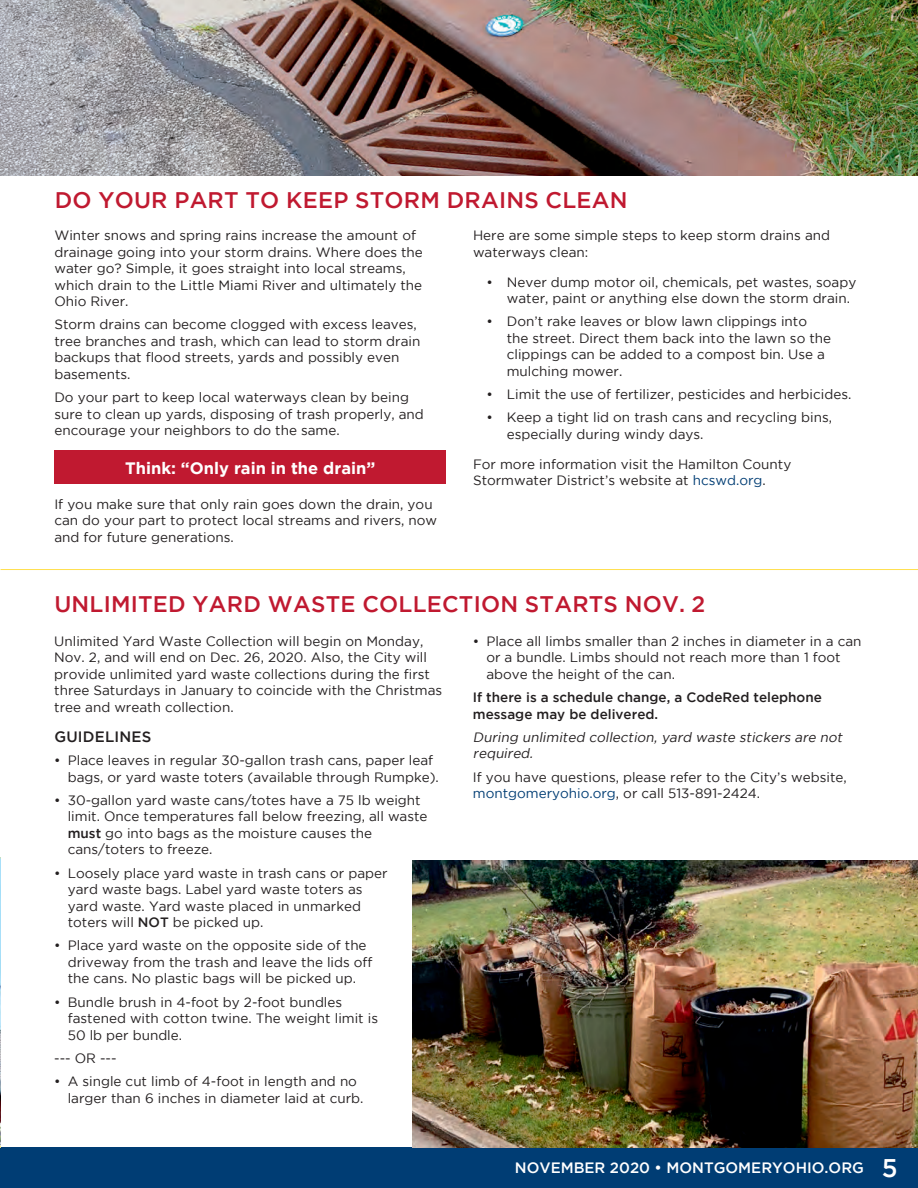
<style>
.page{position:relative;width:918px;height:1188px;background:#fff}
.page>*{position:absolute;margin:0;border:0;box-sizing:border-box;transform-origin:0 0}
.t1{font:500 22.5px "Gotham";letter-spacing:.01em;color:#c01930}
.t2{font:700 16.5px "Gotham";color:#fff}
.t3{font:500 15px "Gotham";color:#fff}
.t4{font:500 15px "Gotham";letter-spacing:.015em;color:#231f20}
.t5{font:13.5px/16.5px "Gotham";color:#231f20}
.t6{font:500 13.5px/16.5px "Gotham";color:#231f20}
.t7{font:italic 13.5px/16.5px "Gotham";color:#231f20}
.s1{color:#003d74}
.s2{font-weight:500}
.s3{font-size:25.5px}
</style>
<div class="page">
<div style="left:0;top:1147px;width:918px;height:41px;background:#003d74"></div>
<img style="left:413px;top:861px;width:505px;height:286px">
<hr style="left:1px;top:569px;width:917px;height:1px;background:#ffe04e">
<img style="left:0;top:859px;width:1px;height:288px">
<img style="left:1px;top:0;width:917px;height:175px">
<div style="left:55px;top:450px;width:391px;height:34px;background:#c01930"></div>
<h1 class="t1" style="left:55px;top:187px;width:574px">DO YOUR PART TO KEEP STORM DRAINS CLEAN</h1>
<p class="t5" style="left:54px;top:227px;width:370px">Winter snows and spring rains increase the amount of drainage going into your storm drains. Where does the water go? Simple, it goes straight into local streams, which drain to the Little Miami River and ultimately the Ohio River.</p>
<p class="t5" style="left:54px;top:316px;width:368px">Storm drains can become clogged with excess leaves, tree branches and trash, which can lead to storm drain backups that flood streets, yards and possibly even basements.</p>
<p class="t5" style="left:54px;top:389px;width:371px">Do your part to keep local waterways clean by being sure to clean up yards, disposing of trash properly, and encourage your neighbors to do the same.</p>
<p class="t2" style="left:125px;top:459px;width:252px">Think: “Only rain in the drain”</p>
<p class="t5" style="left:54px;top:495px;width:384px">If you make sure that only rain goes down the drain, you can do your part to protect local streams and rivers, now and for future generations.</p>
<p class="t5" style="left:473px;top:227px;width:359px">Here are some simple steps to keep storm drains and waterways clean:</p>
<p class="t5" style="left:507px;top:273px;width:351px;text-indent:-20px">• Never dump motor oil, chemicals, pet wastes, soapy water, paint or anything else down the storm drain.</p>
<p class="t5" style="left:507px;top:313px;width:326px;text-indent:-20px">• Don’t rake leaves or blow lawn clippings into the street. Direct them back into the lawn so the clippings can be added to a compost bin. Use a mulching mower.</p>
<p class="t5" style="left:487px;top:386px;width:366px">• Limit the use of fertilizer, pesticides and herbicides.</p>
<p class="t5" style="left:507px;top:409px;width:327px;text-indent:-20px">• Keep a tight lid on trash cans and recycling bins, especially during windy days.</p>
<p class="t5" style="left:473px;top:456px;width:320px">For more information visit the Hamilton County<br>Stormwater District’s website at <span class="s1">hcswd.org</span>.</p>
<h1 class="t1" style="left:54px;top:592px;width:653px">UNLIMITED YARD WASTE COLLECTION STARTS NOV. 2</h1>
<p class="t5" style="left:54px;top:633px;width:390px">Unlimited Yard Waste Collection will begin on Monday, Nov. 2, and will end on Dec. 26, 2020. Also, the City will provide unlimited yard waste collections during the first three Saturdays in January to coincide with the Christmas tree and wreath collection.</p>
<p class="t4" style="left:54px;top:728px;width:99px">GUIDELINES</p>
<p class="t5" style="left:68px;top:752px;width:373px;text-indent:-14px">• Place leaves in regular 30-gallon trash cans, paper leaf bags, or yard waste toters (available through Rumpke).</p>
<p class="t5" style="left:68px;top:792px;width:361px;text-indent:-14px">• 30-gallon yard waste cans/totes have a 75 lb weight limit. Once temperatures fall below freezing, all waste <span class="s2">must</span> go into bags as the moisture causes the cans/toters to freeze.</p>
<p class="t5" style="left:68px;top:864px;width:321px;text-indent:-14px">• Loosely place yard waste in trash cans or paper yard waste bags. Label yard waste toters as yard waste. Yard waste placed in unmarked toters will <span class="s2">NOT</span> be picked up.</p>
<p class="t5" style="left:68px;top:937px;width:306px;text-indent:-14px">• Place yard waste on the opposite side of the driveway from the trash and leave the lids off the cans. No plastic bags will be picked up.</p>
<p class="t5" style="left:68px;top:993px;width:312px;text-indent:-14px">• Bundle brush in 4-foot by 2-foot bundles fastened with cotton twine. The weight limit is<br>50 lb per bundle.</p>
<p class="t5" style="left:54px;top:1050px;width:64px">--- OR ---</p>
<p class="t5" style="left:68px;top:1073px;width:297px;text-indent:-14px">• A single cut limb of 4-foot in length and no larger than 6 inches in diameter laid at curb.</p>
<p class="t5" style="left:486px;top:633px;width:377px;text-indent:-14px">• Place all limbs smaller than 2 inches in diameter in a can or a bundle. Limbs should not reach more than 1 foot above the height of the can.</p>
<p class="t6" style="left:473px;top:689px;width:351px">If there is a schedule change, a CodeRed telephone message may be delivered.</p>
<p class="t7" style="left:473px;top:729px;width:374px">During unlimited collection, yard waste stickers are not required.</p>
<p class="t5" style="left:473px;top:768px;width:375px">If you have questions, please refer to the City’s website, <span class="s1">montgomeryohio.org</span>, or call 513-891-2424.</p>
<p class="t3" style="left:515px;top:1160px;width:384px">NOVEMBER 2020 • MONTGOMERYOHIO.ORG <span class="s3">5</span></p>
</div>
